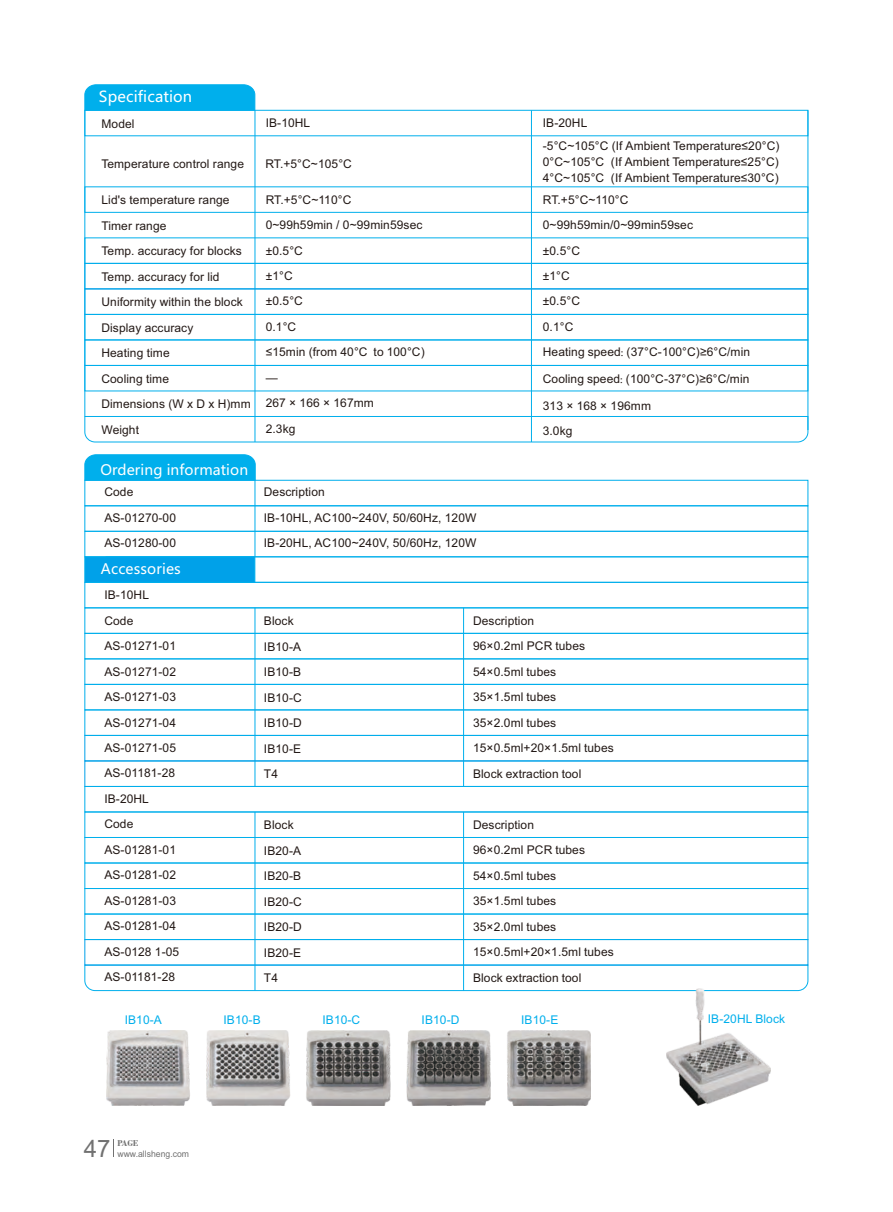
<style>
.page{position:relative;width:893px;height:1212px;background:#fff}
.page>*{position:absolute;margin:0;border:0;box-sizing:border-box;transform-origin:0 0}
.t1{font:24px "Arial";color:#717171}
.t2{font:15px "Microsoft Ya Hei";letter-spacing:.01em;color:#fff}
.t3{font:14.25px "Microsoft Ya Hei";letter-spacing:.01em;color:#fff}
.t4{font:12px/25.5px "Arial";letter-spacing:.01em;color:#231916}
.t5{font:12px "Arial";letter-spacing:.01em;color:#00afec}
.t6{font:9px "Arial";color:#717171;scale:.96 1}
.t7{font:700 9px "Bodoni";color:#717171;scale:.96 1}
.s1{font-family:"ST Song"}
</style>
<div class="page">
<svg style="left:84px;top:416px;width:724px;height:27px"></svg>
<div style="left:84px;top:110px;width:724px;height:26px;border:1px solid #00afec"></div>
<div style="left:84px;top:186px;width:724px;height:27px;border:1px solid #00afec"></div>
<div style="left:84px;top:237px;width:724px;height:27px;border:1px solid #00afec"></div>
<hr style="left:254px;top:110px;width:1px;height:332px;background:#00afec">
<div style="left:84px;top:288px;width:724px;height:27px;border:1px solid #00a1e9"></div>
<div style="left:84px;top:339px;width:724px;height:27px;border:1px solid #00afec"></div>
<div style="left:84px;top:314px;width:724px;height:26px;border:1px solid #00afec"></div>
<hr style="left:531px;top:110px;width:1px;height:332px;background:#00afec">
<svg style="left:84px;top:965px;width:724px;height:26px"></svg>
<div style="left:84px;top:607px;width:724px;height:27px;border:1px solid #00afec"></div>
<div style="left:84px;top:633px;width:724px;height:26px;border:1px solid #00afec"></div>
<div style="left:84px;top:684px;width:724px;height:26px;border:1px solid #00afec"></div>
<div style="left:84px;top:709px;width:724px;height:27px;border:1px solid #00afec"></div>
<hr style="left:254px;top:608px;width:1px;height:178px;background:#00afec">
<div style="left:84px;top:760px;width:724px;height:27px;border:1px solid #00a1e9"></div>
<div style="left:84px;top:811px;width:724px;height:27px;border:1px solid #00afec"></div>
<div style="left:84px;top:786px;width:724px;height:26px;border:1px solid #00afec"></div>
<hr style="left:463px;top:608px;width:1px;height:178px;background:#00afec">
<div style="left:84px;top:888px;width:724px;height:26px;border:1px solid #00afec"></div>
<div style="left:84px;top:913px;width:724px;height:27px;border:1px solid #00afec"></div>
<hr style="left:254px;top:812px;width:1px;height:178px;background:#00afec">
<hr style="left:463px;top:812px;width:1px;height:178px;background:#00afec">
<div style="left:84px;top:480px;width:724px;height:26px;border:1px solid #00afec"></div>
<div style="left:84px;top:505px;width:724px;height:27px;border:1px solid #00afec"></div>
<hr style="left:254px;top:480px;width:1px;height:77px;background:#00afec">
<div style="left:84px;top:531px;width:724px;height:26px;border:1px solid #00afec"></div>
<div style="left:106px;top:556px;width:702px;height:27px;border:1px solid #00afec"></div>
<svg style="left:84px;top:556px;width:172px;height:27px;background:#01a2e9"></svg>
<img style="left:106px;top:1030px;width:484px;height:75px">
<img style="left:666px;top:988px;width:105px;height:117px">
<div style="left:84px;top:84px;width:172px;height:27px;background:#00afec"></div>
<hr style="left:84px;top:110px;width:1px;height:306px;background:#00afec">
<hr style="left:807px;top:110px;width:1px;height:320px;background:#00afec">
<svg style="left:84px;top:454px;width:172px;height:27px;background:#05b0ec"></svg>
<svg style="left:113px;top:1140px;width:1px;height:17px"></svg>
<p class="t2" style="left:99px;top:90px;width:95px">Specification</p>
<p class="t4" style="left:101px;top:112px;width:35px">Model</p>
<p class="t4" style="left:266px;top:111px;width:46px">IB-10HL</p>
<p class="t4" style="left:101px;top:152px;width:144px">Temperature control range</p>
<p class="t4" style="left:265px;top:152px;width:88px">RT.+5°C~105°C</p>
<p class="t4" style="left:101px;top:188px;width:151px">Lid's temperature range<br>Timer range<br>Temp. accuracy for blocks<br>Temp. accuracy for lid<br>Uniformity within the block<br>Display accuracy<br>Heating time<br>Cooling time<br>Dimensions (W x D x H)mm<br>Weight</p>
<p class="t3" style="left:100px;top:463px;width:149px">Ordering information</p>
<p class="t4" style="left:266px;top:188px;width:160px">RT.+5°C~110°C<br>0~99h59min / 0~99min59sec ±0.5°C<br>±1°C<br>±0.5°C<br>0.1°C<br>≤15min (from 40°C to 100°C) —<br>267 × 166 × 167mm<br>2.3kg</p>
<p class="t4" style="left:104px;top:480px;width:73px">Code<br>AS-01270-00<br>AS-01280-00</p>
<p class="t4" style="left:264px;top:480px;width:214px">Description<br>IB-10HL, AC100~240V, 50/60Hz, 120W<br>IB-20HL, AC100~240V, 50/60Hz, 120W</p>
<p class="t3" style="left:101px;top:563px;width:81px">Accessories</p>
<p class="t4" style="left:543px;top:111px;width:46px">IB-20HL</p>
<p class="t4" style="left:543px;top:139px;width:238px;line-height:15.8px;text-align:justify">-5°C~105°C (If Ambient Temperature≤20°C)<br>0°C~105°C (If Ambient Temperature≤25°C)<br>4°C~105°C (If Ambient Temperature≤30°C)</p>
<p class="t4" style="left:543px;top:188px;width:209px">RT.+5°C~110°C<br>0~99h59min/0~99min59sec<br>±0.5°C<br>±1°C<br>±0.5°C<br>0.1°C<br>Heating speed<span class="s1">:</span> (37°C-100°C)≥6°C/min</p>
<p class="t4" style="left:543px;top:367px;width:208px">Cooling speed<span class="s1">:</span> (100°C-37°C)≥6°C/min</p>
<p class="t4" style="left:543px;top:394px;width:110px">313 × 168 × 196mm<br>3.0kg</p>
<p class="t4" style="left:104px;top:583px;width:76px">IB-10HL<br>Code<br>AS-01271-01<br>AS-01271-02<br>AS-01271-03<br>AS-01271-04<br>AS-01271-05<br>AS-01181-28<br>IB-20HL<br>Code<br>AS-01281-01<br>AS-01281-02<br>AS-01281-03<br>AS-01281-04<br>AS-0128 1-05<br>AS-01181-28</p>
<p class="t4" style="left:264px;top:609px;width:39px">Block<br>IB10-A<br>IB10-B<br>IB10-C<br>IB10-D<br>IB10-E<br>T4</p>
<p class="t4" style="left:264px;top:813px;width:39px">Block<br>IB20-A<br>IB20-B<br>IB20-C<br>IB20-D<br>IB20-E<br>T4</p>
<p class="t4" style="left:473px;top:609px;width:142px">Description<br>96×0.2ml PCR tubes<br>54×0.5ml tubes<br>35×1.5ml tubes<br>35×2.0ml tubes<br>15×0.5ml+20×1.5ml tubes<br>Block extraction tool</p>
<p class="t4" style="left:473px;top:813px;width:142px">Description<br>96×0.2ml PCR tubes<br>54×0.5ml tubes<br>35×1.5ml tubes<br>35×2.0ml tubes<br>15×0.5ml+20×1.5ml tubes<br>Block extraction tool</p>
<p class="t5" style="left:125px;top:1015px;width:39px">IB10-A</p>
<p class="t5" style="left:223px;top:1015px;width:39px">IB10-B</p>
<p class="t5" style="left:322px;top:1015px;width:39px">IB10-C</p>
<p class="t5" style="left:421px;top:1015px;width:39px">IB10-D</p>
<p class="t5" style="left:521px;top:1015px;width:39px">IB10-E</p>
<p class="t5" style="left:708px;top:1015px;width:79px">IB-20HL Block</p>
<h1 class="t1" style="left:84px;top:1139px;width:28px">47</h1>
<p class="t6" style="left:117px;top:1150px;width:76px">www.allsheng.com</p>
<p class="t7" style="left:117px;top:1140px;width:23px">PAGE</p>
</div>
